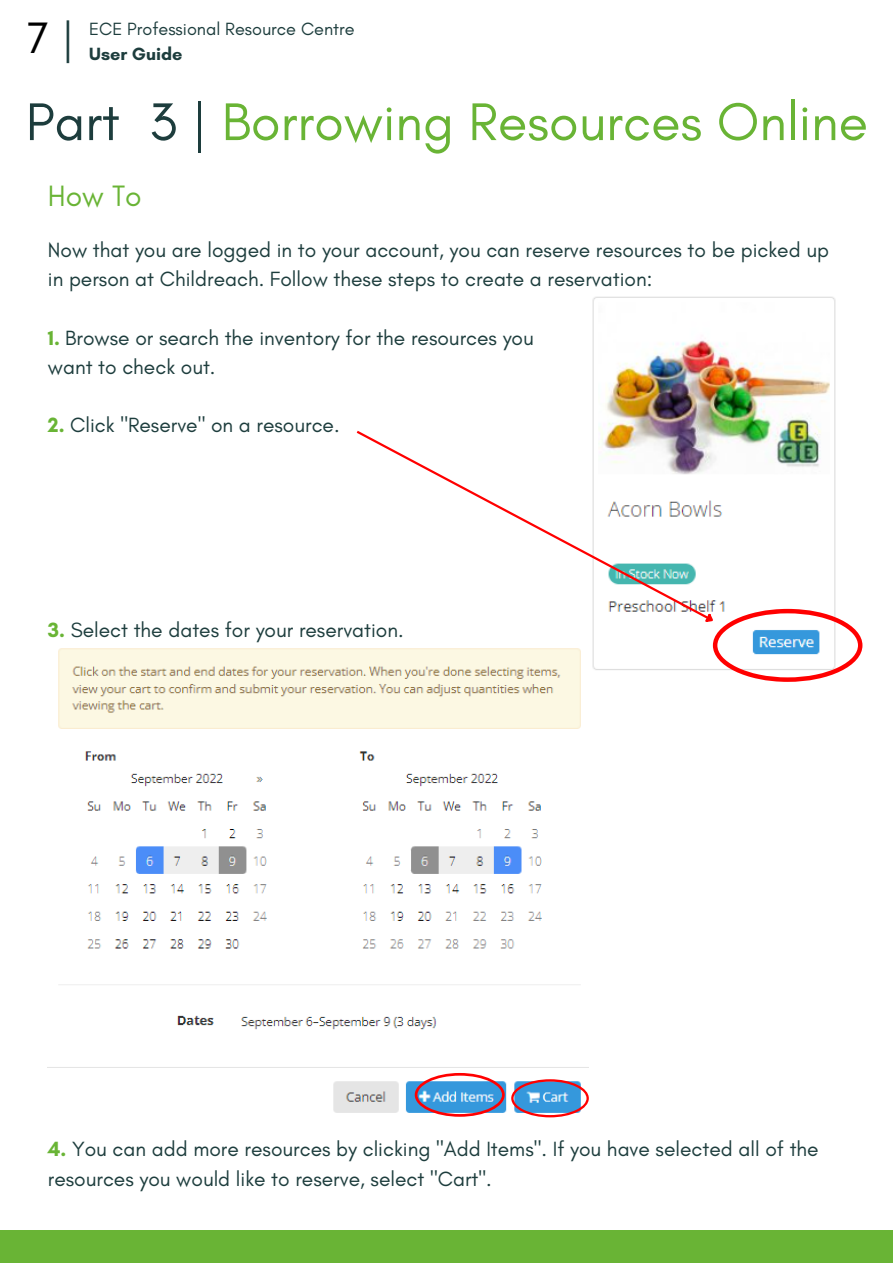
<style>
.page{position:relative;width:893px;height:1264px;background:#fff}
.page>*{position:absolute;margin:0;border:0;box-sizing:border-box;transform-origin:0 0}
.t1{font:54px "Glacial Indifference";color:#69b435}
.t2{font:45px "Glacial Indifference";color:#000}
.t3{font:30px "Glacial Indifference";color:#69b435}
.t4{font:21px/29.2px "Glacial Indifference";color:#1d3d3d}
.t5{font:18px "Glacial Indifference";color:#1d3d3d}
.t6{font:700 18px "Glacial Indifference";color:#1d3d3d}
.s1{color:#1d3d3d}
.s2{font-weight:700;color:#69b435}
</style>
<div class="page">
<div style="left:0;top:1230px;width:892px;height:32px;background:#69b435"></div>
<img style="left:592px;top:296px;width:244px;height:374px">
<svg style="left:356px;top:428px;width:354px;height:192px"></svg>
<svg style="left:701px;top:609px;width:161px;height:73px"></svg>
<img style="left:48px;top:648px;width:541px;height:465px">
<svg style="left:414px;top:1072px;width:90px;height:44px"></svg>
<svg style="left:511px;top:1079px;width:77px;height:38px"></svg>
<p class="t2" style="left:27px;top:10px;width:49px">7 <span class="s1">|</span></p>
<p class="t5" style="left:89px;top:18px;width:267px">ECE Professional Resource Centre</p>
<p class="t6" style="left:89px;top:43px;width:95px">User Guide</p>
<p class="t1" style="left:26px;top:89px;width:843px"><span class="s1">Part 3 |</span> Borrowing Resources Online</p>
<p class="t3" style="left:48px;top:177px;width:95px">How To</p>
<p class="t4" style="left:48px;top:235px;width:782px">Now that you are logged in to your account, you can reserve resources to be picked up in person at Childreach. Follow these steps to create a reservation:</p>
<p class="t4" style="left:48px;top:323px;width:487px"><span class="s2">1.</span> Browse or search the inventory for the resources you</p>
<p class="t4" style="left:48px;top:352px;width:169px">want to check out.</p>
<p class="t4" style="left:48px;top:410px;width:293px"><span class="s2">2.</span> Click "Reserve" on a resource.</p>
<p class="t4" style="left:48px;top:615px;width:357px"><span class="s2">3.</span> Select the dates for your reservation.</p>
<p class="t4" style="left:48px;top:1134px;width:772px"><span class="s2">4.</span> You can add more resources by clicking "Add Items". If you have selected all of the resources you would like to reserve, select "Cart".</p>
</div>
